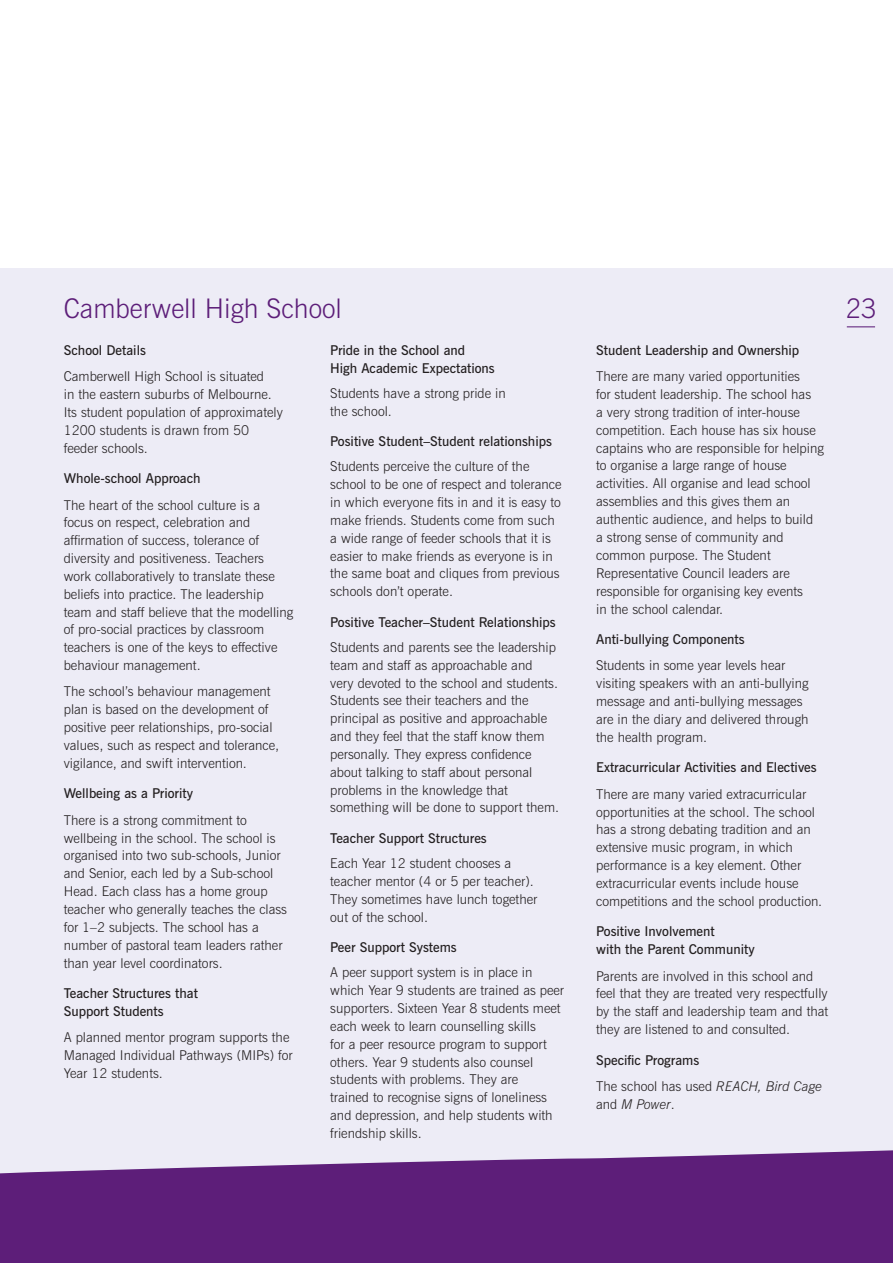
<style>
.page{position:relative;width:893px;height:1263px;background:#fff}
.page>*{position:absolute;margin:0;border:0;box-sizing:border-box;transform-origin:0 0}
.t1{font:300 27px "News Gothic BT";color:#5d1e79}
.t2{font:300 13.5px/17.9px "News Gothic BT";color:#231f20}
.t3{font:600 13.5px/17.9px "News Gothic BT";color:#231f20}
.t4{font:italic 300 13.5px "News Gothic BT";color:#231f20}
.s1{font-weight:300}
.s2{font-weight:300;font-style:italic}
.s3{font-style:normal}
</style>
<div class="page">
<div style="left:0;top:268px;width:892px;height:956px;background:#edecf6"></div>
<svg style="left:0;top:1150px;width:892px;height:113px;background:#6b3385"></svg>
<svg style="left:846px;top:326px;width:29px;height:1px"></svg>
<h1 class="t1" style="left:64px;top:299px;width:279px">Camberwell High School</h1>
<h1 class="t1" style="left:845px;top:299px;width:33px">23</h1>
<p class="t3" style="left:64px;top:343px;width:84px">School Details</p>
<p class="t2" style="left:64px;top:369px;width:220px">Camberwell High School is situated<br>in the eastern suburbs of Melbourne.<br>Its student population of approximately<br>1200 students is drawn from 50 feeder schools.</p>
<p class="t3" style="left:64px;top:471px;width:138px">Whole-school Approach</p>
<p class="t2" style="left:64px;top:497px;width:231px">The heart of the school culture is a<br>focus on respect, celebration and affirmation of success, tolerance of diversity and positiveness. Teachers work collaboratively to translate these beliefs into practice. The leadership team and staff believe that the modelling of pro-social practices by classroom teachers is one of the keys to effective behaviour management.</p>
<p class="t2" style="left:64px;top:684px;width:217px">The school’s behaviour management plan is based on the development of positive peer relationships, pro-social values, such as respect and tolerance, vigilance, and swift intervention.</p>
<p class="t3" style="left:64px;top:786px;width:131px">Wellbeing as a Priority</p>
<p class="t2" style="left:64px;top:813px;width:225px">There is a strong commitment to wellbeing in the school. The school is organised into two sub-schools, Junior and Senior, each led by a Sub-school Head. Each class has a home group teacher who generally teaches the class for 1–2 subjects. The school has a number of pastoral team leaders rather than year level coordinators.</p>
<p class="t3" style="left:64px;top:986px;width:136px">Teacher Structures that<br>Support Students</p>
<p class="t2" style="left:64px;top:1030px;width:230px">A planned mentor program supports the<br>Managed Individual Pathways (MIPs) for<br>Year 12 students.</p>
<p class="t3" style="left:330px;top:343px;width:166px">Pride in the School and<br>High Academic Expectations</p>
<p class="t2" style="left:330px;top:386px;width:177px">Students have a strong pride in the school.</p>
<p class="t3" style="left:330px;top:434px;width:223px">Positive Student–Student relationships</p>
<p class="t2" style="left:330px;top:459px;width:233px">Students perceive the culture of the school to be one of respect and tolerance in which everyone fits in and it is easy to make friends. Students come from such a wide range of feeder schools that it is easier to make friends as everyone is in the same boat and cliques from previous schools don’t operate.</p>
<p class="t3" style="left:330px;top:615px;width:227px">Positive Teacher–Student Relationships</p>
<p class="t2" style="left:330px;top:640px;width:230px">Students and parents see the leadership team and staff as approachable and very devoted to the school and students.<br>Students see their teachers and the principal as positive and approachable and they feel that the staff know them personally. They express confidence about talking to staff about personal problems in the knowledge that something will be done to support them.</p>
<p class="t3" style="left:330px;top:831px;width:158px">Teacher Support Structures</p>
<p class="t2" style="left:330px;top:856px;width:209px">Each Year 12 student chooses a teacher mentor (4 or 5 per teacher).<br>They sometimes have lunch together out of the school.</p>
<p class="t3" style="left:330px;top:940px;width:128px">Peer Support Systems</p>
<p class="t2" style="left:330px;top:965px;width:235px">A peer support system is in place in which Year 9 students are trained as peer supporters. Sixteen Year 8 students meet each week to learn counselling skills<br>for a peer resource program to support others. Year 9 students also counsel students with problems. They are<br>trained to recognise signs of loneliness and depression, and help students with friendship skills.</p>
<p class="t3" style="left:596px;top:343px;width:204px">Student Leadership and Ownership</p>
<p class="t2" style="left:596px;top:369px;width:229px">There are many varied opportunities<br>for student leadership. The school has<br>a very strong tradition of inter-house competition. Each house has six house captains who are responsible for helping to organise a large range of house activities. All organise and lead school assemblies and this gives them an authentic audience, and helps to build<br>a strong sense of community and common purpose. The Student Representative Council leaders are responsible for organising key events<br>in the school calendar.</p>
<p class="t3" style="left:596px;top:632px;width:150px">Anti-bullying Components</p>
<p class="t2" style="left:596px;top:658px;width:214px">Students in some year levels hear visiting speakers with an anti-bullying message and anti-bullying messages are in the diary and delivered through the health program.</p>
<p class="t3" style="left:596px;top:760px;width:222px">Extracurricular Activities and Electives</p>
<p class="t2" style="left:596px;top:787px;width:227px">There are many varied extracurricular opportunities at the school. The school has a strong debating tradition and an extensive music program, in which performance is a key element. Other extracurricular events include house competitions and the school production.</p>
<p class="t3" style="left:596px;top:924px;width:160px">Positive Involvement<br>with the Parent Community</p>
<p class="t2" style="left:596px;top:968px;width:233px">Parents are involved in this school and feel that they are treated very respectfully by the staff and leadership team and that they are listened to and consulted.</p>
<p class="t3" style="left:596px;top:1048px;width:227px;line-height:26.4px">Specific Programs<br><span class="s1">The school has used</span> <span class="s2">REACH, Bird Cage</span></p>
<p class="t4" style="left:596px;top:1099px;width:80px"><span class="s3">and</span> M Power<span class="s3">.</span></p>
</div>
